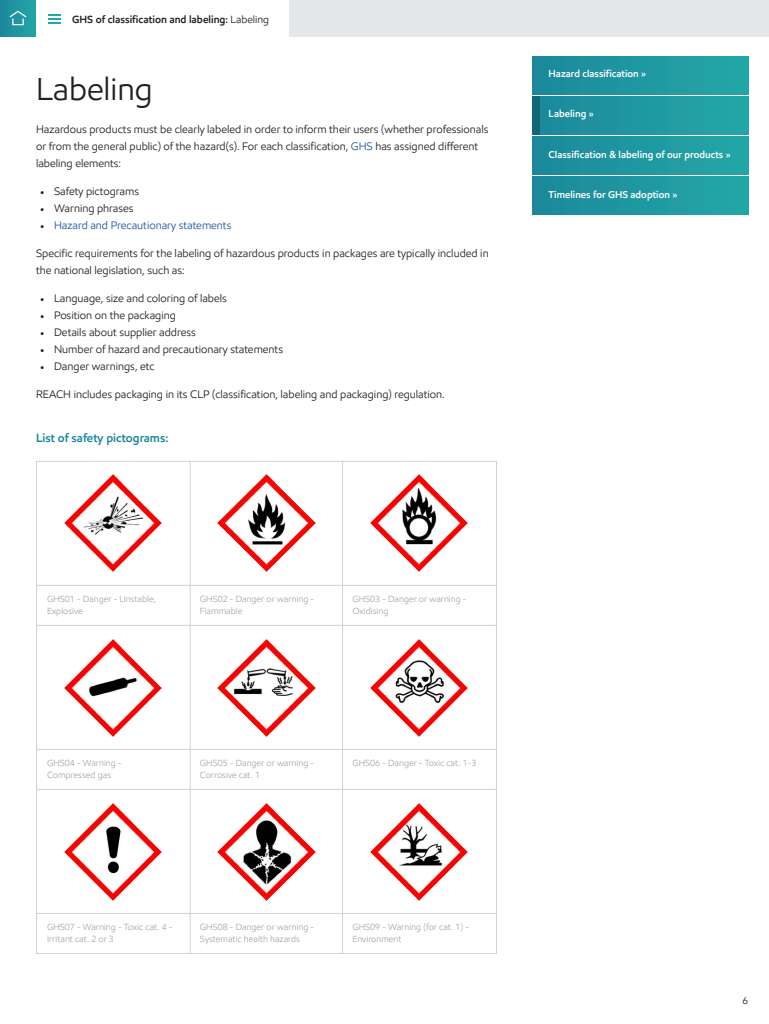
<style>
.page{position:relative;width:769px;height:1024px;background:#fff}
.page>*{position:absolute;margin:0;border:0;box-sizing:border-box;transform-origin:0 0}
.t1{font:32px "E Mprint";color:#231f20}
.t2{font:600 12px "E Mprint";color:#1c879b}
.t3{font:11px/17px "E Mprint";color:#231f20}
.t4{font:11px "E Mprint";color:#1e53a4}
.t5{font:600 10.5px "E Mprint";color:#231f20}
.t6{font:600 10px "E Mprint";color:#fff}
.t7{font:10px "E Mprint";color:#231f20}
.t8{font:9px/12px "E Mprint";color:#a8a9ad}
.s1{font-weight:400}
.s2{color:#1e53a4}
.s3{font-family:"Minion Pro"}
.s4{font-family:"Minion Pro";color:#231f20}
</style>
<div class="page">
<div style="left:0;top:0;width:36px;height:36px;background:linear-gradient(to right,#1a889c,#24a5a5)"></div>
<div style="left:12px;top:18px;width:12px;height:7px;border:1px solid #fff"></div>
<svg style="left:9px;top:10px;width:18px;height:8px"></svg>
<div style="left:532px;top:96px;width:216px;height:38px;background:linear-gradient(to right,#1a889c,#24a7a6)"></div>
<div style="left:532px;top:56px;width:216px;height:38px;background:linear-gradient(to right,#1b889c,#24a7a6)"></div>
<div style="left:155px;top:0;width:613px;height:36px;background:#e6e7e9"></div>
<div style="left:36px;top:0;width:252px;height:41px;background:#fff"></div>
<svg style="left:48px;top:14px;width:12px;height:10px"></svg>
<div style="left:36px;top:461px;width:460px;height:493px;background:#fff;border:1px solid #d1d2d4"></div>
<hr style="left:190px;top:461px;width:1px;height:493px;background:#d1d2d4">
<hr style="left:342px;top:461px;width:1px;height:493px;background:#d1d2d4">
<hr style="left:36px;top:625px;width:460px;height:1px;background:#d1d2d4">
<hr style="left:36px;top:789px;width:460px;height:1px;background:#d1d2d4">
<hr style="left:36px;top:913px;width:460px;height:1px;background:#d1d2d4">
<hr style="left:36px;top:585px;width:460px;height:1px;background:#d1d2d4">
<hr style="left:36px;top:749px;width:460px;height:1px;background:#d1d2d4">
<img style="left:64px;top:475px;width:97px;height:97px">
<img style="left:64px;top:639px;width:97px;height:97px">
<img style="left:64px;top:803px;width:97px;height:97px">
<img style="left:218px;top:475px;width:97px;height:97px">
<img style="left:218px;top:639px;width:97px;height:97px">
<img style="left:218px;top:803px;width:97px;height:97px">
<img style="left:370px;top:475px;width:97px;height:97px">
<img style="left:370px;top:639px;width:97px;height:97px">
<img style="left:370px;top:803px;width:97px;height:97px">
<div style="left:532px;top:96px;width:7px;height:38px;background:#106876"></div>
<div style="left:532px;top:136px;width:216px;height:38px;background:linear-gradient(to right,#1b889c,#24a7a6)"></div>
<div style="left:532px;top:176px;width:216px;height:38px;background:linear-gradient(to right,#1b889c,#24a7a6)"></div>
<p class="t5" style="left:72px;top:13px;width:198px">GHS of classification and labeling: <span class="s1">Labeling</span></p>
<p class="t1" style="left:36px;top:69px;width:118px">Labeling</p>
<p class="t3" style="left:36px;top:121px;width:454px">Hazardous products must be clearly labeled in order to inform their users (whether professionals or from the general public) of the hazard(s). For each classification, <span class="s2">GHS</span> has assigned different labeling elements:</p>
<p class="t3" style="left:40px;top:183px;width:100px"><span class="s3">•</span> Safety pictograms</p>
<p class="t3" style="left:40px;top:200px;width:95px"><span class="s3">•</span> Warning phrases</p>
<p class="t4" style="left:40px;top:219px;width:193px"><span class="s4">•</span> Hazard and Precautionary statements</p>
<p class="t3" style="left:36px;top:245px;width:454px">Specific requirements for the labeling of hazardous products in packages are typically included in the national legislation, such as:</p>
<p class="t3" style="left:40px;top:290px;width:188px"><span class="s3">•</span> Language, size and coloring of labels</p>
<p class="t3" style="left:40px;top:307px;width:137px"><span class="s3">•</span> Position on the packaging</p>
<p class="t3" style="left:40px;top:324px;width:157px"><span class="s3">•</span> Details about supplier address</p>
<p class="t3" style="left:40px;top:341px;width:244px"><span class="s3">•</span> Number of hazard and precautionary statements</p>
<p class="t3" style="left:40px;top:358px;width:116px"><span class="s3">•</span> Danger warnings, etc</p>
<p class="t3" style="left:36px;top:386px;width:410px">REACH includes packaging in its CLP (classification, labeling and packaging) regulation.</p>
<p class="t2" style="left:36px;top:430px;width:134px">List of safety pictograms:</p>
<p class="t8" style="left:47px;top:593px;width:110px">GHS01 - Danger - Unstable,<br>Explosive</p>
<p class="t8" style="left:200px;top:593px;width:116px">GHS02 - Danger or warning -<br>Flammable</p>
<p class="t8" style="left:352px;top:593px;width:116px">GHS03 - Danger or warning -<br>Oxidising</p>
<p class="t8" style="left:47px;top:757px;width:76px">GHS04 - Warning -<br>Compressed gas</p>
<p class="t8" style="left:200px;top:757px;width:116px">GHS05 - Danger or warning -<br>Corrosive cat. 1</p>
<p class="t8" style="left:352px;top:757px;width:125px">GHS06 - Danger - Toxic cat. 1-3</p>
<p class="t8" style="left:47px;top:921px;width:127px">GHS07 - Warning - Toxic cat. 4 -<br>Irritant cat. 2 or 3</p>
<p class="t8" style="left:200px;top:921px;width:116px">GHS08 - Danger or warning -<br>Systematic health hazards</p>
<p class="t8" style="left:352px;top:921px;width:118px">GHS09 - Warning (for cat. 1) -<br>Environment</p>
<p class="t6" style="left:548px;top:68px;width:99px">Hazard classification »</p>
<p class="t6" style="left:548px;top:108px;width:46px">Labeling »</p>
<p class="t6" style="left:548px;top:148px;width:183px">Classification &amp; labeling of our products »</p>
<p class="t6" style="left:548px;top:188px;width:130px">Timelines for GHS adoption »</p>
<p class="t7" style="left:742px;top:994px;width:7px">6</p>
</div>
